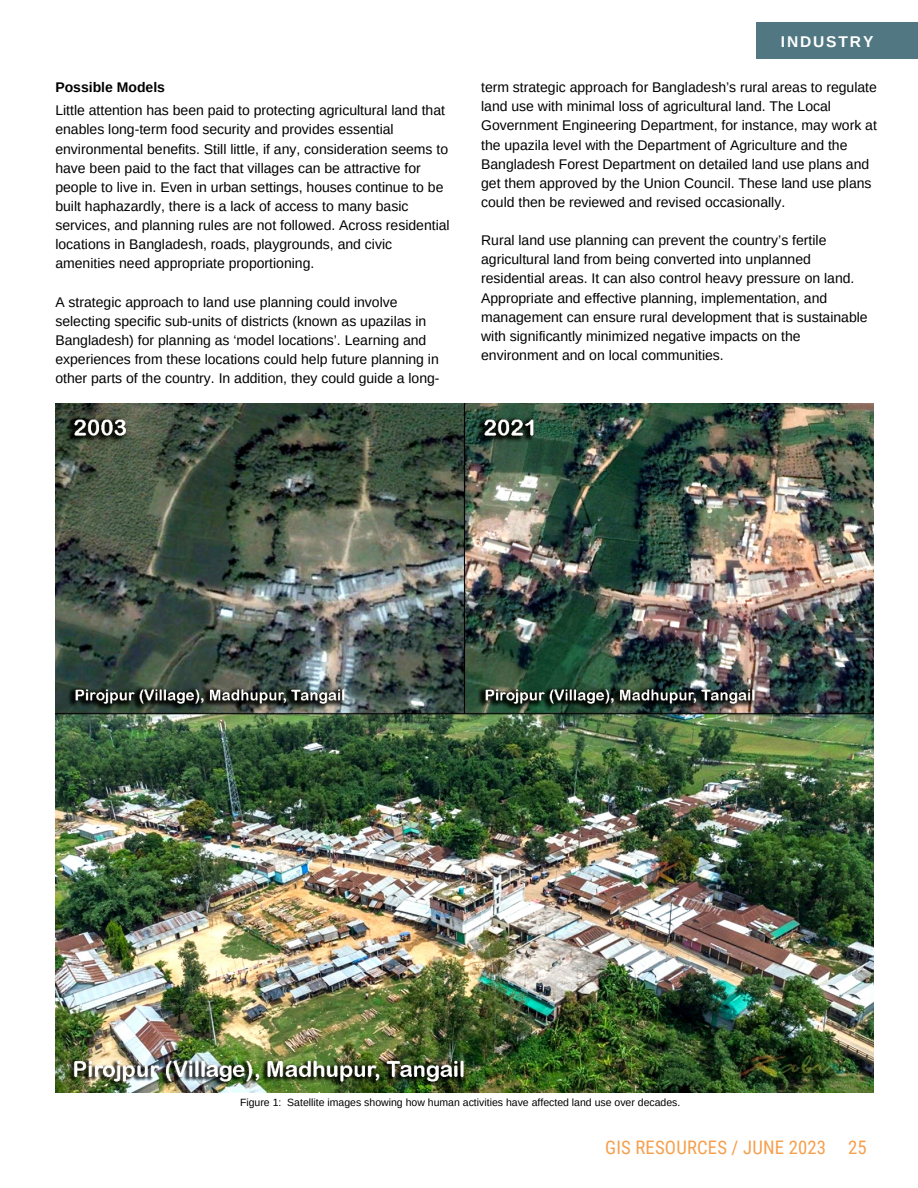
<style>
.page{position:relative;width:918px;height:1188px;background:#fff}
.page>*{position:absolute;margin:0;border:0;box-sizing:border-box;transform-origin:0 0}
.t1{font:18.75px "Roboto Condensed";letter-spacing:.01em;color:#f69f4d}
.t2{font:700 15.6px "Arimo";letter-spacing:.12em;color:#fff}
.t3{font:13.95px/19.2px "Arimo";color:#000}
.t4{font:700 13.95px "Arimo";color:#000}
.t5{font:10.5px "Arimo";color:#000}
</style>
<div class="page">
<div style="left:756px;top:23px;width:162px;height:36px;background:#517882"></div>
<img style="left:55px;top:403px;width:818px;height:690px">
<p class="t4" style="left:55px;top:80px;width:111px">Possible Models</p>
<p class="t3" style="left:55px;top:101px;width:396px">Little attention has been paid to protecting agricultural land that enables long-term food security and provides essential environmental benefits. Still little, if any, consideration seems to have been paid to the fact that villages can be attractive for people to live in. Even in urban settings, houses continue to be built haphazardly, there is a lack of access to many basic services, and planning rules are not followed. Across residential locations in Bangladesh, roads, playgrounds, and civic amenities need appropriate proportioning.</p>
<p class="t3" style="left:55px;top:292px;width:386px">A strategic approach to land use planning could involve selecting specific sub-units of districts (known as upazilas in Bangladesh) for planning as ‘model locations’. Learning and experiences from these locations could help future planning in other parts of the country. In addition, they could guide a long-</p>
<p class="t2" style="left:781px;top:33px;width:94px">INDUSTRY</p>
<p class="t3" style="left:481px;top:78px;width:397px">term strategic approach for Bangladesh’s rural areas to regulate land use with minimal loss of agricultural land. The Local Government Engineering Department, for instance, may work at the upazila level with the Department of Agriculture and the Bangladesh Forest Department on detailed land use plans and get them approved by the Union Council. These land use plans could then be reviewed and revised occasionally.</p>
<p class="t3" style="left:481px;top:231px;width:388px">Rural land use planning can prevent the country’s fertile agricultural land from being converted into unplanned residential areas. It can also control heavy pressure on land.<br>Appropriate and effective planning, implementation, and management can ensure rural development that is sustainable with significantly minimized negative impacts on the environment and on local communities.</p>
<p class="t5" style="left:240px;top:1096px;width:442px">Figure 1: Satellite images showing how human activities have affected land use over decades.</p>
<p class="t1" style="left:605px;top:1137px;width:223px">GIS RESOURCES / JUNE 2023</p>
<p class="t1" style="left:848px;top:1137px;width:20px">25</p>
</div>
